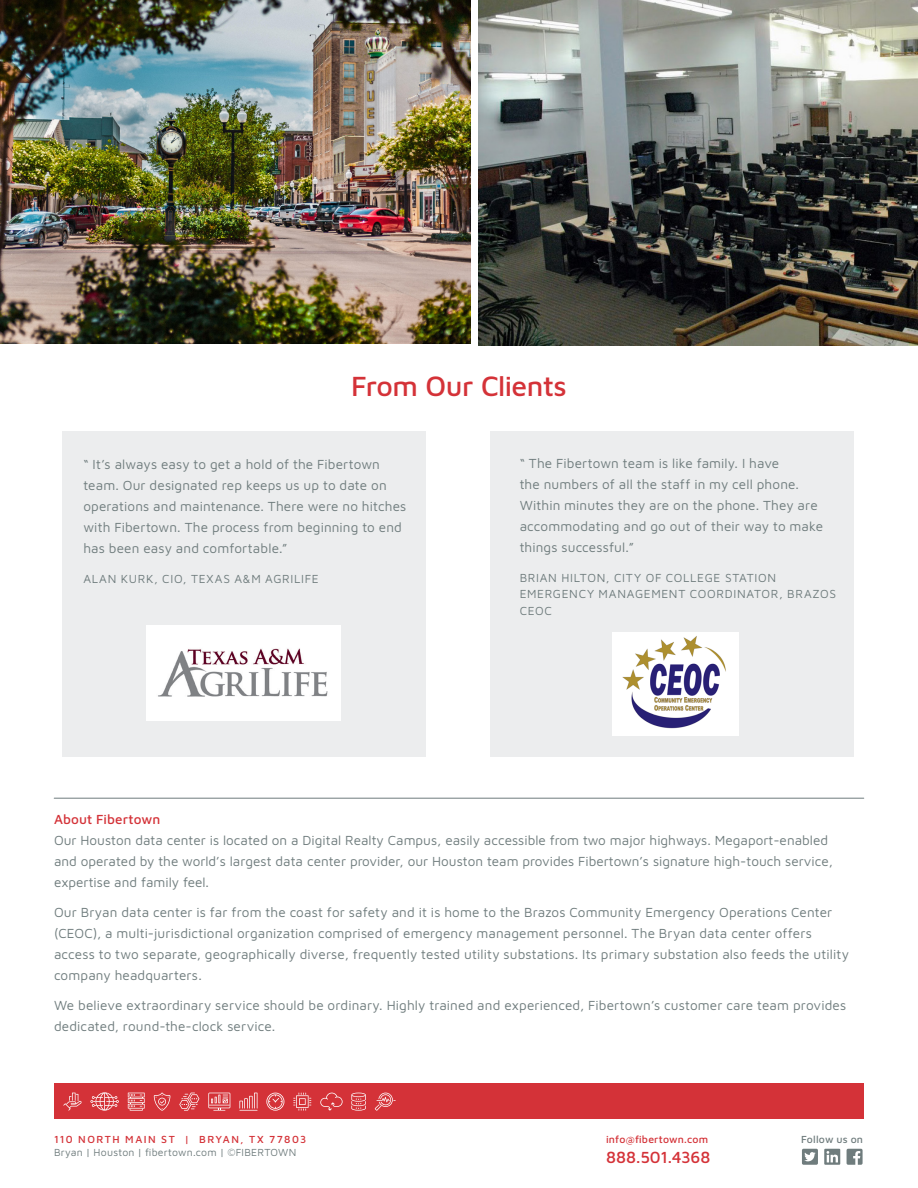
<style>
.page{position:relative;width:918px;height:1188px;background:#fff}
.page>*{position:absolute;margin:0;border:0;box-sizing:border-box;transform-origin:0 0}
.t1{font:500 28.5px "Maven Pro";letter-spacing:-.02em;color:#d43238}
.t2{font:500 16.5px "Maven Pro";color:#d43238}
.body{font:13.5px/21px "Maven Pro";letter-spacing:.01em;color:#6f7c7d}
.t3{font:12px/16.5px "Maven Pro";letter-spacing:.06em;color:#6f7c7d}
.t4{font:10.5px "Maven Pro";letter-spacing:.02em;color:#6f7c7d}
.t5{font:500 10.5px "Maven Pro";letter-spacing:.14em;color:#d43238}
.t6{font:500 10.5px "Maven Pro";letter-spacing:.015em;color:#d43238}
.t7{font:500 10.5px "Maven Pro";letter-spacing:.015em;color:#6f7c7d}
.s1{font-weight:500;color:#d43238}
</style>
<div class="page">
<img style="left:478px;top:0;width:440px;height:345px">
<img style="left:0;top:0;width:471px;height:343px">
<hr style="left:54px;top:798px;width:810px;height:1px;background:#6f7c7d">
<div style="left:54px;top:1083px;width:810px;height:36px;background:#d43238"></div>
<svg style="left:802px;top:1149px;width:16px;height:16px"></svg>
<svg style="left:824px;top:1149px;width:16px;height:16px"></svg>
<svg style="left:847px;top:1149px;width:16px;height:16px"></svg>
<svg style="left:90px;top:1092px;width:29px;height:19px"></svg>
<svg style="left:179px;top:1093px;width:20px;height:18px"></svg>
<svg style="left:208px;top:1093px;width:22px;height:18px"></svg>
<svg style="left:154px;top:1093px;width:16px;height:18px"></svg>
<svg style="left:63px;top:1093px;width:19px;height:18px"></svg>
<svg style="left:239px;top:1093px;width:19px;height:18px"></svg>
<svg style="left:128px;top:1093px;width:17px;height:18px"></svg>
<svg style="left:266px;top:1093px;width:18px;height:18px"></svg>
<svg style="left:293px;top:1093px;width:18px;height:18px"></svg>
<svg style="left:320px;top:1093px;width:23px;height:18px"></svg>
<svg style="left:351px;top:1093px;width:15px;height:18px"></svg>
<svg style="left:375px;top:1093px;width:21px;height:18px"></svg>
<div style="left:62px;top:431px;width:364px;height:326px;background:#ecedee"></div>
<div style="left:490px;top:431px;width:364px;height:326px;background:#ecedee"></div>
<div style="left:146px;top:625px;width:195px;height:95px;background:#fff"></div>
<img style="left:158px;top:648px;width:170px;height:49px">
<div style="left:612px;top:632px;width:127px;height:103px;background:#fff"></div>
<img style="left:622px;top:636px;width:104px;height:93px">
<p class="t1" style="left:351px;top:366px;width:217px">From Our Clients</p>
<p class="body" style="left:83px;top:453px;width:324px">“ It’s always easy to get a hold of the Fibertown team. Our designated rep keeps us up to date on operations and maintenance. There were no hitches with Fibertown. The process from beginning to end has been easy and comfortable.”</p>
<p class="t3" style="left:83px;top:570px;width:237px">ALAN KURK, CIO, TEXAS A&amp;M AGRILIFE</p>
<p class="body" style="left:520px;top:452px;width:305px">“ The Fibertown team is like family. I have<br>the numbers of all the staff in my cell phone.<br>Within minutes they are on the phone. They are accommodating and go out of their way to make things successful.”</p>
<p class="t3" style="left:520px;top:569px;width:318px">BRIAN HILTON, CITY OF COLLEGE STATION<br>EMERGENCY MANAGEMENT COORDINATOR, BRAZOS<br>CEOC</p>
<p class="body" style="left:54px;top:808px;width:781px"><span class="s1">About Fibertown<br></span>Our Houston data center is located on a Digital Realty Campus, easily accessible from two major highways. Megaport-enabled and operated by the world’s largest data center provider, our Houston team provides Fibertown’s signature high-touch service, expertise and family feel.</p>
<p class="body" style="left:54px;top:901px;width:796px">Our Bryan data center is far from the coast for safety and it is home to the Brazos Community Emergency Operations Center (CEOC), a multi-jurisdictional organization comprised of emergency management personnel. The Bryan data center offers access to two separate, geographically diverse, frequently tested utility substations. Its primary substation also feeds the utility company headquarters.</p>
<p class="body" style="left:54px;top:994px;width:794px">We believe extraordinary service should be ordinary. Highly trained and experienced, Fibertown’s customer care team provides dedicated, round-the-clock service.</p>
<p class="t5" style="left:54px;top:1132px;width:254px">110 NORTH MAIN ST | BRYAN, TX 77803</p>
<p class="t4" style="left:54px;top:1146px;width:244px">Bryan | Houston | fibertown.com | ©FIBERTOWN</p>
<p class="t6" style="left:606px;top:1132px;width:104px">info@fibertown.com</p>
<p class="t7" style="left:801px;top:1132px;width:64px">Follow us on</p>
<p class="t2" style="left:606px;top:1146px;width:106px">888.501.4368</p>
</div>
